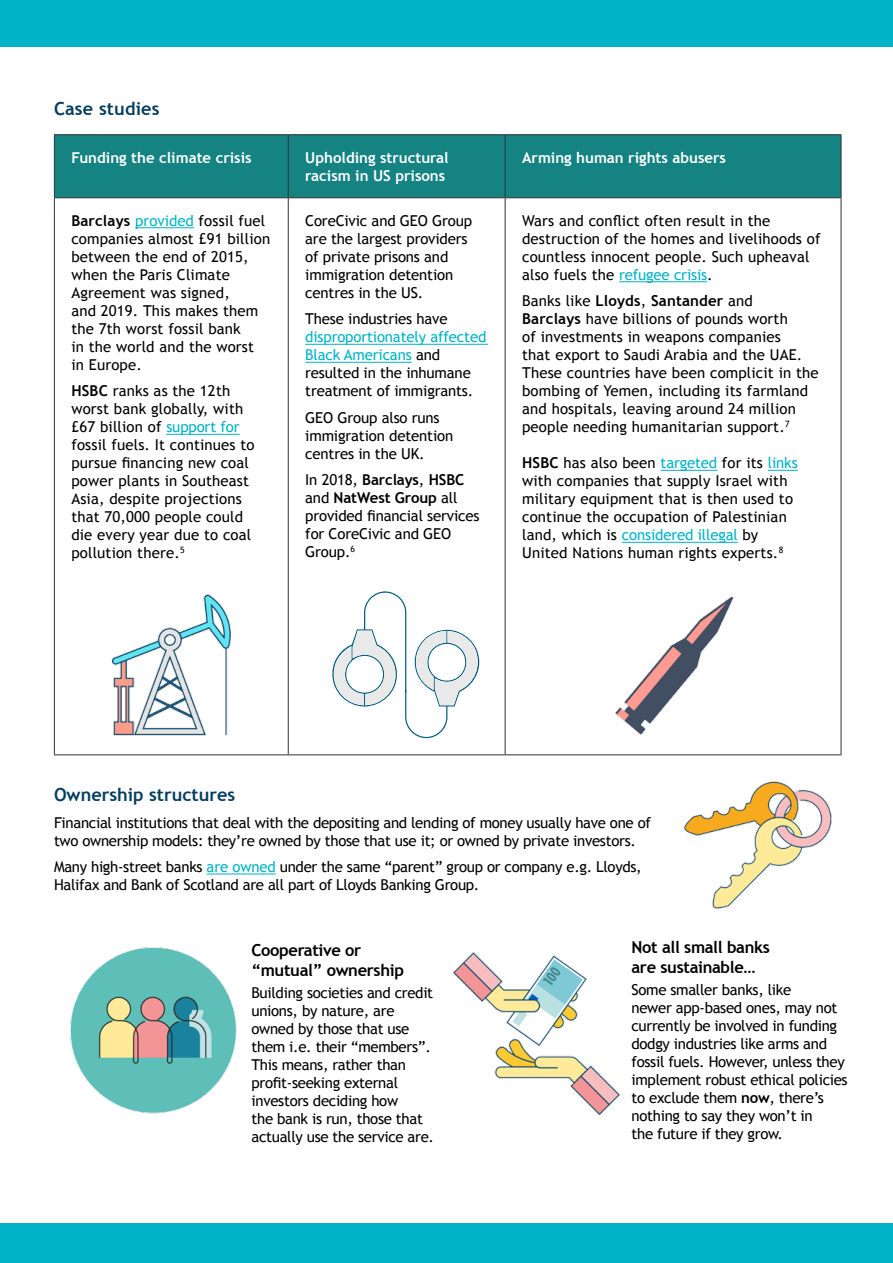
<style>
.page{position:relative;width:893px;height:1263px;background:#fff}
.page>*{position:absolute;margin:0;border:0;box-sizing:border-box;transform-origin:0 0}
.t1{font:700 18px "Trebuchet MS";color:#043e5f}
.t2{font:700 16.5px/19.8px "Trebuchet MS";letter-spacing:-.02em;color:#000}
.t3{font:15px/18px "Trebuchet MS";letter-spacing:-.01em;color:#000}
.t4{font:15px/18px "Trebuchet MS";letter-spacing:.01em;color:#000}
.t5{font:700 15px/18px "Trebuchet MS";color:#fff}
.s1{font-weight:700}
.s2{color:#00b3c7}
</style>
<div class="page">
<div style="left:55px;top:135px;width:786px;height:62px;background:#148381"></div>
<hr style="left:54px;top:134px;width:234px;height:1px;background:#313132">
<hr style="left:54px;top:135px;width:1px;height:62px;background:#313132">
<hr style="left:288px;top:134px;width:217px;height:1px;background:#313132">
<hr style="left:288px;top:135px;width:1px;height:62px;background:#313132">
<hr style="left:505px;top:134px;width:336px;height:1px;background:#313132">
<hr style="left:505px;top:135px;width:1px;height:62px;background:#313132">
<hr style="left:841px;top:135px;width:1px;height:62px;background:#313132">
<hr style="left:54px;top:197px;width:234px;height:1px;background:#313132">
<hr style="left:54px;top:198px;width:1px;height:556px;background:#313132">
<hr style="left:288px;top:197px;width:217px;height:1px;background:#313132">
<hr style="left:288px;top:198px;width:1px;height:556px;background:#313132">
<hr style="left:505px;top:197px;width:336px;height:1px;background:#313132">
<hr style="left:505px;top:198px;width:1px;height:556px;background:#313132">
<hr style="left:841px;top:198px;width:1px;height:556px;background:#313132">
<hr style="left:54px;top:754px;width:234px;height:1px;background:#313132">
<hr style="left:288px;top:754px;width:217px;height:1px;background:#313132">
<hr style="left:505px;top:754px;width:336px;height:1px;background:#313132">
<hr style="left:135px;top:227px;width:59px;height:1px;background:#00b3c7">
<hr style="left:166px;top:434px;width:74px;height:1px;background:#00b3c7">
<hr style="left:305px;top:344px;width:183px;height:1px;background:#00b3c7">
<hr style="left:305px;top:362px;width:107px;height:1px;background:#00b3c7">
<hr style="left:619px;top:281px;width:88px;height:1px;background:#00b3c7">
<hr style="left:661px;top:470px;width:56px;height:1px;background:#00b3c7">
<hr style="left:768px;top:470px;width:30px;height:1px;background:#00b3c7">
<hr style="left:622px;top:542px;width:116px;height:1px;background:#00b3c7">
<hr style="left:207px;top:873px;width:69px;height:1px;background:#00b3c7">
<img style="left:684px;top:781px;width:148px;height:128px">
<img style="left:70px;top:947px;width:167px;height:167px">
<img style="left:452px;top:952px;width:169px;height:164px">
<div style="left:0;top:0;width:893px;height:47px;background:#00b3c7"></div>
<div style="left:0;top:1223px;width:893px;height:40px;background:#00b3c7"></div>
<img style="left:615px;top:596px;width:119px;height:139px">
<svg style="left:332px;top:591px;width:148px;height:147px"></svg>
<img style="left:111px;top:594px;width:120px;height:142px">
<p class="t1" style="left:54px;top:98px;width:107px">Case studies</p>
<p class="t5" style="left:71px;top:148px;width:182px">Funding the climate crisis</p>
<p class="t5" style="left:305px;top:148px;width:145px">Upholding structural racism in US prisons</p>
<p class="t5" style="left:522px;top:148px;width:205px">Arming human rights abusers</p>
<p class="t4" style="left:71px;top:212px;width:200px"><span class="s1">Barclays</span> <span class="s2">provided</span> fossil fuel companies almost £91 billion between the end of 2015, when the Paris Climate<br>Agreement was signed,<br>and 2019. This makes them the 7th worst fossil bank<br>in the world and the worst in Europe.</p>
<p class="t4" style="left:71px;top:382px;width:185px"><span class="s1">HSBC</span> ranks as the 12th worst bank globally, with £67 billion of <span class="s2">support for </span>fossil fuels. It continues to pursue financing new coal power plants in Southeast<br>Asia, despite projections that 70,000 people could die every year due to coal pollution there.<sup>5</sup></p>
<p class="t4" style="left:522px;top:212px;width:300px">Wars and conflict often result in the destruction of the homes and livelihoods of countless innocent people. Such upheaval also fuels the <span class="s2">refugee crisis</span>.</p>
<p class="t4" style="left:522px;top:292px;width:298px">Banks like <span class="s1">Lloyds</span>, <span class="s1">Santander</span> and<br><span class="s1">Barclays</span> have billions of pounds worth<br>of investments in weapons companies<br>that export to Saudi Arabia and the UAE.<br>These countries have been complicit in the bombing of Yemen, including its farmland and hospitals, leaving around 24 million people needing humanitarian support.<sup>7</sup></p>
<p class="t4" style="left:522px;top:454px;width:277px"><span class="s1">HSBC</span> has also been <span class="s2">targeted</span> for its <span class="s2">links </span>with companies that supply Israel with military equipment that is then used to continue the occupation of Palestinian land, which is <span class="s2">considered illegal</span> by United Nations human rights experts.<sup>8</sup></p>
<p class="t3" style="left:305px;top:212px;width:168px">CoreCivic and GEO Group are the largest providers of private prisons and immigration detention centres in the US.</p>
<p class="t3" style="left:305px;top:310px;width:144px">These industries have</p>
<p class="t3" style="left:305px;top:328px;width:183px"><span class="s2">disproportionately affected<br>Black Americans</span> and resulted in the inhumane treatment of immigrants.</p>
<p class="t3" style="left:305px;top:409px;width:149px">GEO Group also runs immigration detention centres in the UK.</p>
<p class="t3" style="left:305px;top:471px;width:176px">In 2018, <span class="s1">Barclays</span>, <span class="s1">HSBC </span>and <span class="s1">NatWest Group</span> all provided financial services for CoreCivic and GEO<br>Group.<sup>6</sup></p>
<p class="t1" style="left:54px;top:783px;width:183px">Ownership structures</p>
<p class="t3" style="left:54px;top:813px;width:598px">Financial institutions that deal with the depositing and lending of money usually have one of two ownership models: they’re owned by those that use it; or owned by private investors.</p>
<p class="t3" style="left:54px;top:858px;width:589px">Many high-street banks <span class="s2">are owned</span> under the same “parent” group or company e.g. Lloyds,<br>Halifax and Bank of Scotland are all part of Lloyds Banking Group.</p>
<p class="t2" style="left:251px;top:940px;width:154px">Cooperative or “mutual” ownership</p>
<p class="t3" style="left:251px;top:984px;width:184px">Building societies and credit unions, by nature, are owned by those that use them i.e. their “members”.<br>This means, rather than profit-seeking external investors deciding how<br>the bank is run, those that actually use the service are.</p>
<p class="t2" style="left:631px;top:937px;width:140px">Not all small banks are sustainable…</p>
<p class="t3" style="left:631px;top:981px;width:218px">Some smaller banks, like<br>newer app-based ones, may not currently be involved in funding dodgy industries like arms and fossil fuels. However, unless they implement robust ethical policies to exclude them <span class="s1">now</span>, there’s nothing to say they won’t in<br>the future if they grow.</p>
</div>
